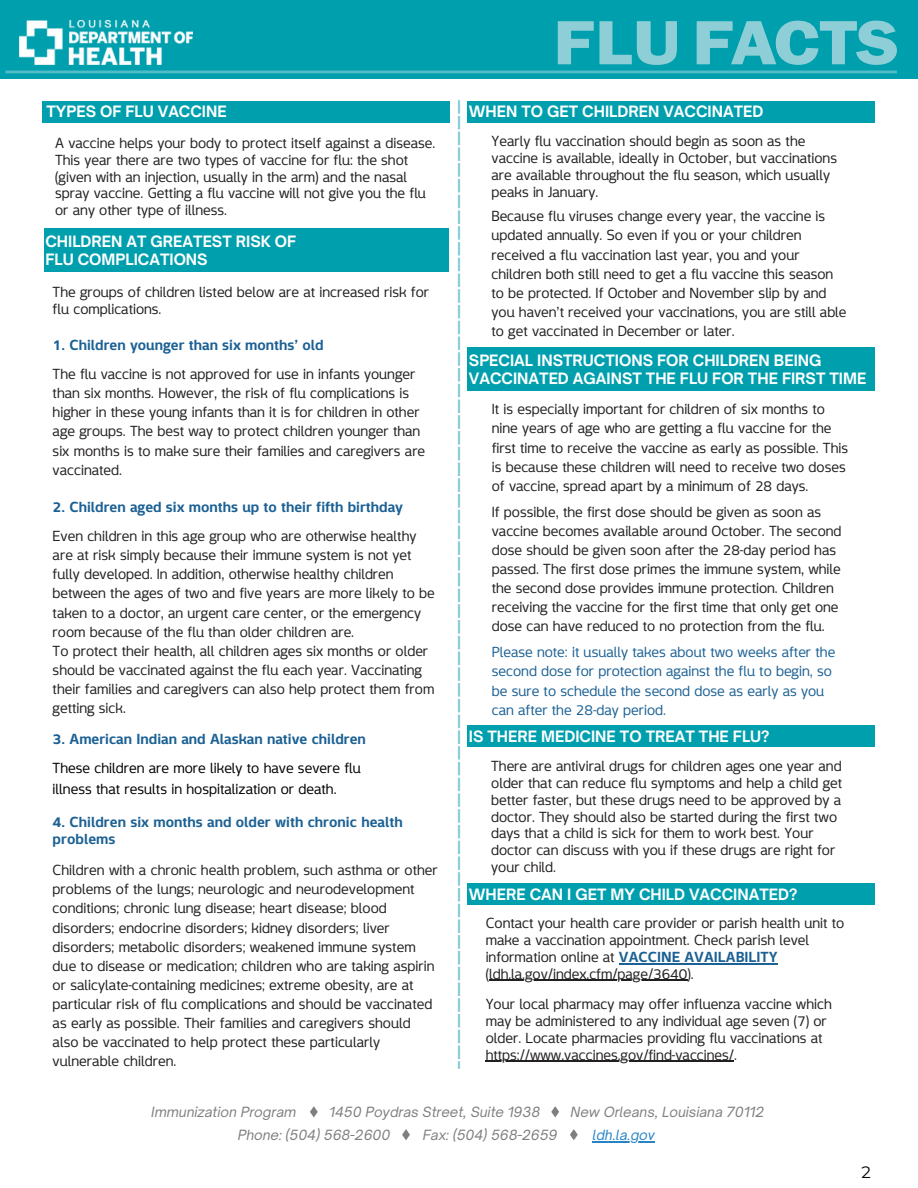
<style>
.page{position:relative;width:918px;height:1188px;background:#fff}
.page>*{position:absolute;margin:0;border:0;box-sizing:border-box;transform-origin:0 0}
.t1{font:16.5px "Montserrat";color:#000}
.t2{font:700 15px/18px "Open Sauce One";color:#fff}
.t3{font:14.25px/19.2px "Mosse Thai";color:#221f1f}
.t4{font:700 14.25px/16.8px "Mosse Thai";color:#1c6194}
.t5{font:14.25px/19.2px "Mosse Thai";color:#1c6194}
.t6{font:14.25px/21.3px "Mosse Thai";color:#000}
.t7{font:italic 13.5px "Open Sauce One";color:#7f7f7f}
.t8{font:italic 13.5px "Open Sauce One";color:#2683c6}
.s1{font-weight:700;color:#1c6194}
</style>
<div class="page">
<div style="left:0;top:0;width:918px;height:78px;background:#009fae"></div>
<hr style="left:5px;top:71px;width:892px;height:2px;background:#51bcc8">
<svg style="left:558px;top:21px;width:339px;height:44px"></svg>
<img style="left:20px;top:21px;width:173px;height:43px">
<svg style="left:458px;top:100px;width:2px;height:969px;background:#9dd5dc"></svg>
<svg style="left:310px;top:1106px;width:8px;height:11px"></svg>
<div style="left:43px;top:101px;width:407px;height:21px;background:#009fae"></div>
<div style="left:44px;top:228px;width:405px;height:44px;background:#009fae"></div>
<div style="left:467px;top:101px;width:407px;height:21px;background:#009fae"></div>
<div style="left:467px;top:726px;width:407px;height:21px;background:#009fae"></div>
<div style="left:467px;top:883px;width:407px;height:21px;background:#009fae"></div>
<div style="left:467px;top:347px;width:407px;height:44px;background:#009fae"></div>
<hr style="left:619px;top:963px;width:65px;height:1px;background:#1c6194">
<hr style="left:684px;top:963px;width:94px;height:1px;background:#1c6194">
<hr style="left:489px;top:980px;width:198px;height:1px;background:#221f1f">
<hr style="left:486px;top:1061px;width:248px;height:1px;background:#221f1f">
<svg style="left:570px;top:1129px;width:8px;height:11px"></svg>
<svg style="left:402px;top:1129px;width:8px;height:11px"></svg>
<svg style="left:551px;top:1106px;width:8px;height:11px"></svg>
<hr style="left:593px;top:1141px;width:62px;height:1px;background:#2683c6">
<p class="t2" style="left:46px;top:103px;width:182px">TYPES OF FLU VACCINE</p>
<p class="t3" style="left:55px;top:133px;width:382px;line-height:16.8px">A vaccine helps your body to protect itself against a disease.<br>This year there are two types of vaccine for flu: the shot (given with an injection, usually in the arm) and the nasal spray vaccine. Getting a flu vaccine will not give you the flu or any other type of illness.</p>
<p class="t2" style="left:45px;top:232px;width:252px">CHILDREN AT GREATEST RISK OF<br>FLU COMPLICATIONS</p>
<p class="t3" style="left:53px;top:282px;width:378px;line-height:16.8px">The groups of children listed below are at increased risk for flu complications.</p>
<p class="t4" style="left:53px;top:335px;width:273px">1. Children younger than six months’ old</p>
<p class="t3" style="left:53px;top:363px;width:374px">The flu vaccine is not approved for use in infants younger than six months. However, the risk of flu complications is higher in these young infants than it is for children in other age groups. The best way to protect children younger than six months is to make sure their families and caregivers are vaccinated.</p>
<p class="t4" style="left:53px;top:497px;width:352px">2. Children aged six months up to their fifth birthday</p>
<p class="t3" style="left:53px;top:525px;width:384px">Even children in this age group who are otherwise healthy are at risk simply because their immune system is not yet fully developed. In addition, otherwise healthy children between the ages of two and five years are more likely to be taken to a doctor, an urgent care center, or the emergency room because of the flu than older children are.<br>To protect their health, all children ages six months or older should be vaccinated against the flu each year. Vaccinating their families and caregivers can also help protect them from getting sick.</p>
<p class="t4" style="left:53px;top:729px;width:315px">3. American Indian and Alaskan native children</p>
<p class="t6" style="left:53px;top:756px;width:310px">These children are more likely to have severe flu illness that results in hospitalization or death.</p>
<p class="t4" style="left:53px;top:812px;width:352px">4. Children six months and older with chronic health problems</p>
<p class="t3" style="left:53px;top:859px;width:387px">Children with a chronic health problem, such asthma or other problems of the lungs; neurologic and neurodevelopment conditions; chronic lung disease; heart disease; blood disorders; endocrine disorders; kidney disorders; liver disorders; metabolic disorders; weakened immune system due to disease or medication; children who are taking aspirin or salicylate-containing medicines; extreme obesity, are at particular risk of flu complications and should be vaccinated as early as possible. Their families and caregivers should also be vaccinated to help protect these particularly vulnerable children.</p>
<p class="t2" style="left:469px;top:103px;width:296px">WHEN TO GET CHILDREN VACCINATED</p>
<p class="t3" style="left:492px;top:131px;width:347px;line-height:16.8px">Yearly flu vaccination should begin as soon as the vaccine is available, ideally in October, but vaccinations are available throughout the flu season, which usually peaks in January.</p>
<p class="t3" style="left:492px;top:205px;width:357px">Because flu viruses change every year, the vaccine is updated annually. So even if you or your children received a flu vaccination last year, you and your children both still need to get a flu vaccine this season to be protected. If October and November slip by and you haven’t received your vaccinations, you are still able to get vaccinated in December or later.</p>
<p class="t2" style="left:469px;top:351px;width:399px">SPECIAL INSTRUCTIONS FOR CHILDREN BEING<br>VACCINATED AGAINST THE FLU FOR THE FIRST TIME</p>
<p class="t3" style="left:492px;top:398px;width:358px">It is especially important for children of six months to nine years of age who are getting a flu vaccine for the first time to receive the vaccine as early as possible. This is because these children will need to receive two doses of vaccine, spread apart by a minimum of 28 days.</p>
<p class="t3" style="left:492px;top:501px;width:351px">If possible, the first dose should be given as soon as vaccine becomes available around October. The second dose should be given soon after the 28-day period has passed. The first dose primes the immune system, while the second dose provides immune protection. Children receiving the vaccine for the first time that only get one dose can have reduced to no protection from the flu.</p>
<p class="t5" style="left:492px;top:641px;width:345px">Please note: it usually takes about two weeks after the second dose for protection against the flu to begin, so be sure to schedule the second dose as early as you can after the 28-day period.</p>
<p class="t2" style="left:469px;top:728px;width:302px">IS THERE MEDICINE TO TREAT THE FLU?</p>
<p class="t3" style="left:491px;top:756px;width:352px;line-height:16.8px">There are antiviral drugs for children ages one year and older that can reduce flu symptoms and help a child get better faster, but these drugs need to be approved by a doctor. They should also be started during the first two days that a child is sick for them to work best. Your doctor can discuss with you if these drugs are right for your child.</p>
<p class="t2" style="left:469px;top:885px;width:330px">WHERE CAN I GET MY CHILD VACCINATED?</p>
<p class="t3" style="left:486px;top:913px;width:360px;line-height:16.8px">Contact your health care provider or parish health unit to make a vaccination appointment. Check parish level information online at <span class="s1">VACCINE AVAILABILITY </span>(ldh.la.gov/index.cfm/page/3640).</p>
<p class="t3" style="left:486px;top:994px;width:348px;line-height:16.8px">Your local pharmacy may offer influenza vaccine which may be administered to any individual age seven (7) or older. Locate pharmacies providing flu vaccinations at https://www.vaccines.gov/find-vaccines/.</p>
<p class="t7" style="left:151px;top:1104px;width:146px">Immunization Program</p>
<p class="t7" style="left:329px;top:1104px;width:212px">1450 Poydras Street, Suite 1938</p>
<p class="t7" style="left:571px;top:1104px;width:195px">New Orleans, Louisiana 70112</p>
<p class="t7" style="left:238px;top:1126px;width:154px">Phone: (504) 568-2600</p>
<p class="t7" style="left:423px;top:1126px;width:136px">Fax: (504) 568-2659</p>
<p class="t8" style="left:593px;top:1126px;width:64px">ldh.la.gov</p>
<p class="t1" style="left:862px;top:1162px;width:11px">2</p>
</div>
